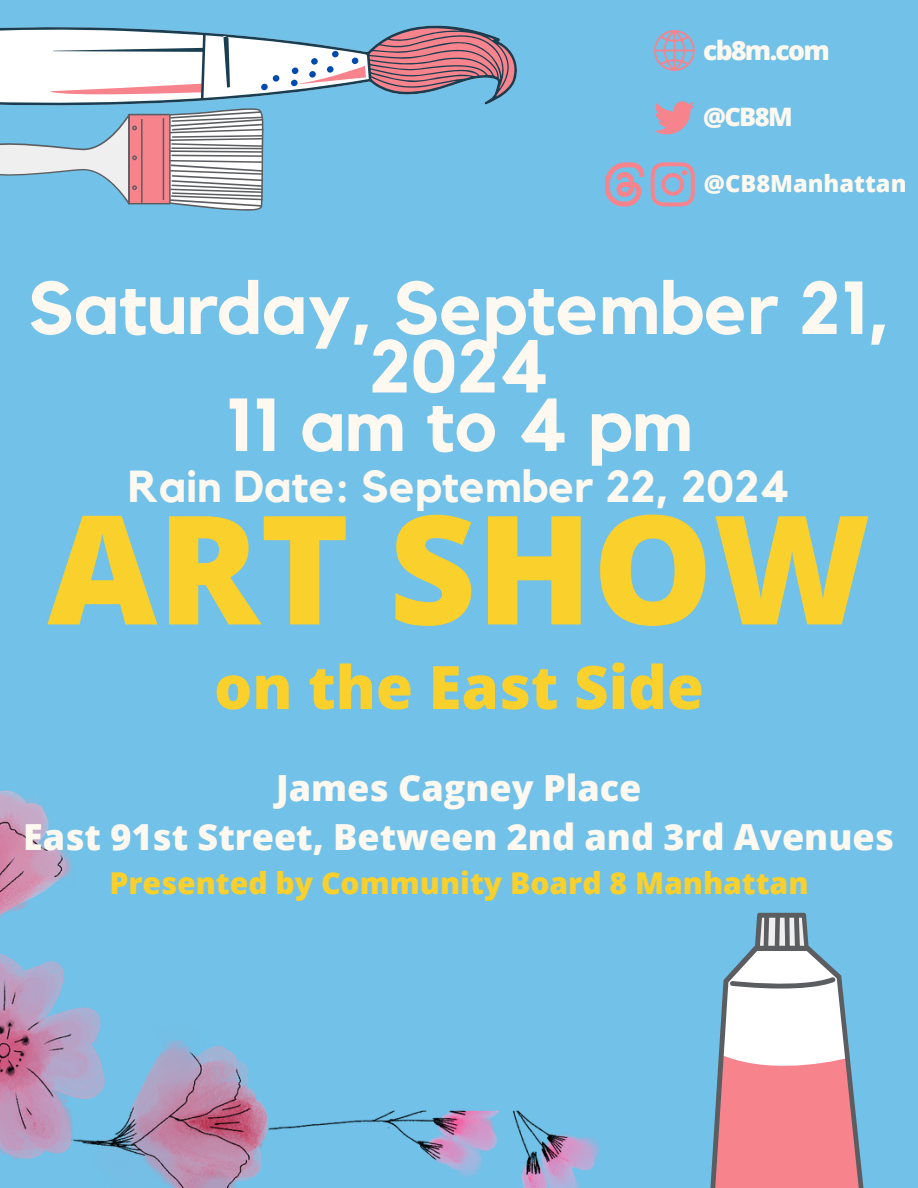
<style>
.page{position:relative;width:918px;height:1188px;background:#71c1e8}
.page>*{position:absolute;margin:0;border:0;box-sizing:border-box;transform-origin:0 0}
.t1{font:800 151.5px "Open Sans";color:#fad02c}
.t2{font:700 74.1px/58.5px "Kollektif";color:#fdf8f0;text-align:center}
.t3{font:800 60px "Open Sans";color:#fad02c}
.t4{font:700 44.7px "Kollektif";color:#fdf8f0}
.t5{font:800 36px/49.5px "Open Sans";color:#fdf8f0;text-align:center}
.t6{font:800 30.15px "Open Sans";color:#fad02c}
.t7{font:800 26.55px "Open Sans";letter-spacing:-.065em;color:#fdf8f0}
.t8{font:800 25.5px "Open Sans";color:#fdf8f0}
.t9{font:800 23.7px "Open Sans";color:#fdf8f0}
</style>
<div class="page">
<svg style="left:654px;top:101px;width:40px;height:33px"></svg>
<svg style="left:651px;top:162px;width:44px;height:44px"></svg>
<svg style="left:654px;top:30px;width:40px;height:41px"></svg>
<svg style="left:0;top:25px;width:517px;height:132px"></svg>
<svg style="left:350px;top:55px;width:10px;height:11px"></svg>
<svg style="left:307px;top:49px;width:34px;height:31px"></svg>
<svg style="left:259px;top:73px;width:22px;height:19px"></svg>
<svg style="left:289px;top:65px;width:11px;height:23px"></svg>
<svg style="left:0;top:108px;width:263px;height:103px"></svg>
<svg style="left:710px;top:913px;width:154px;height:275px"></svg>
<img style="left:0;top:790px;width:600px;height:398px">
<svg style="left:605px;top:162px;width:39px;height:44px"></svg>
<p class="t7" style="left:703px;top:31px;width:128px">cb8m.com</p>
<p class="t8" style="left:703px;top:99px;width:91px">@CB8M</p>
<p class="t9" style="left:704px;top:166px;width:204px">@CB8Manhattan</p>
<p class="t2" style="left:28px;top:282px;width:864px">Saturday, September 21,<br>2024<br>11 am to 4 pm</p>
<p class="t4" style="left:128px;top:465px;width:663px">Rain Date: September 22, 2024</p>
<p class="t1" style="left:47px;top:463px;width:825px">ART SHOW</p>
<p class="t3" style="left:214px;top:645px;width:491px">on the East Side</p>
<h6 class="t5" style="left:23px;top:762px;width:872px">James Cagney Place<br>East 91st Street, Between 2nd and 3rd Avenues</h6>
<p class="t6" style="left:109px;top:861px;width:701px">Presented by Community Board 8 Manhattan</p>
</div>
